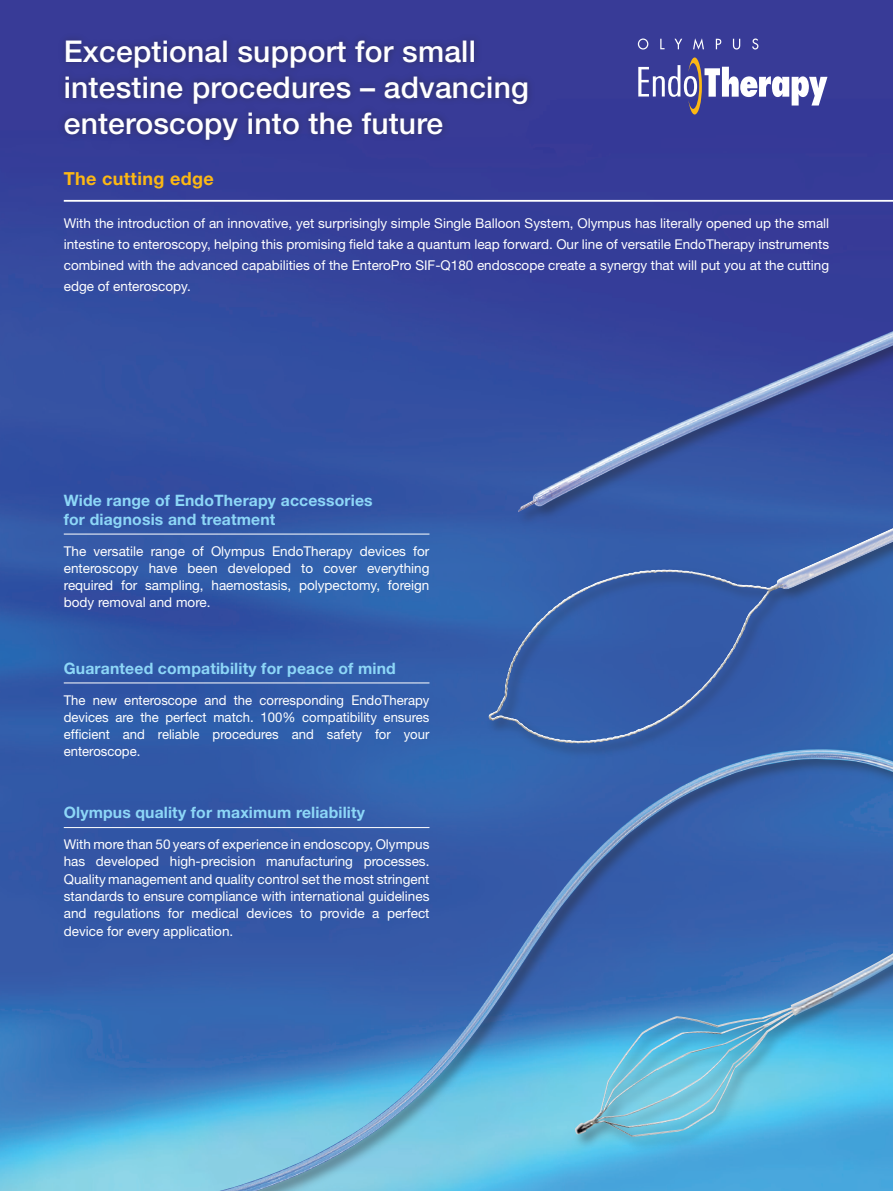
<style>
.page{position:relative;width:893px;height:1191px;background:#fff}
.page>*{position:absolute;margin:0;border:0;box-sizing:border-box;transform-origin:0 0}
.t1{font:500 30px/36px "Helvetica Neue";letter-spacing:.005em;color:#fff}
.t2{font:700 18px "Helvetica Neue";letter-spacing:.02em;color:#fcb814}
.t3{font:700 15.75px/18.9px "Helvetica Neue";letter-spacing:.01em;color:#8dd7f7}
.t4{font:13.5px/17.2px "Helvetica Neue";color:#fff;text-align:justify}
</style>
<div class="page">
<img style="left:0;top:0;width:893px;height:1191px">
<img style="left:170px;top:748px;width:723px;height:443px">
<div style="left:571px;top:905px;width:322px;height:248px;background:#231f20;opacity:.4"></div>
<img style="left:575px;top:838px;width:318px;height:298px">
<img style="left:518px;top:325px;width:375px;height:191px">
<hr style="left:64px;top:200px;width:829px;height:2px;background:#fff">
<div style="left:485px;top:516px;width:408px;height:244px;background:#231f20;opacity:.4"></div>
<img style="left:539px;top:488px;width:354px;height:133px">
<svg style="left:638px;top:57px;width:189px;height:57px"></svg>
<svg style="left:638px;top:38px;width:10px;height:12px"></svg>
<svg style="left:660px;top:39px;width:5px;height:10px"></svg>
<svg style="left:674px;top:39px;width:8px;height:10px"></svg>
<svg style="left:693px;top:38px;width:11px;height:12px"></svg>
<svg style="left:716px;top:39px;width:5px;height:10px"></svg>
<svg style="left:733px;top:39px;width:7px;height:11px"></svg>
<svg style="left:752px;top:38px;width:6px;height:12px"></svg>
<div style="left:56px;top:31px;width:480px;height:118px;background:#231f20;opacity:.4"></div>
<hr style="left:64px;top:534px;width:365px;height:1px;background:#fff">
<hr style="left:64px;top:682px;width:365px;height:1px;background:#fff">
<hr style="left:64px;top:827px;width:365px;height:1px;background:#fff">
<h1 class="t1" style="left:64px;top:33px;width:467px">Exceptional support for small intestine procedures – advancing enteroscopy into the future</h1>
<h2 class="t2" style="left:64px;top:168px;width:152px">The cutting edge</h2>
<p class="t4" style="left:64px;top:212px;width:767px;line-height:21px">With the introduction of an innovative, yet surprisingly simple Single Balloon System, Olympus has literally opened up the small intestine to enteroscopy, helping this promising field take a quantum leap forward. Our line of versatile EndoTherapy instruments combined with the advanced capabilities of the EnteroPro SIF-Q180 endoscope create a synergy that will put you at the cutting edge of enteroscopy.</p>
<p class="t3" style="left:64px;top:490px;width:310px">Wide range of EndoTherapy accessories for diagnosis and treatment</p>
<p class="t4" style="left:64px;top:542px;width:367px">The versatile range of Olympus EndoTherapy devices for enteroscopy have been developed to cover everything required for sampling, haemostasis, polypectomy, foreign body removal and more.</p>
<p class="t3" style="left:64px;top:658px;width:334px">Guaranteed compatibility for peace of mind</p>
<p class="t4" style="left:64px;top:691px;width:367px">The new enteroscope and the corresponding EndoTherapy devices are the perfect match. 100% compatibility ensures efficient and reliable procedures and safety for your enteroscope.</p>
<p class="t3" style="left:64px;top:802px;width:303px">Olympus quality for maximum reliability</p>
<p class="t4" style="left:64px;top:835px;width:367px">With more than 50 years of experience in endoscopy, Olympus has developed high-precision manufacturing processes.<br>Quality management and quality control set the most stringent standards to ensure compliance with international guidelines and regulations for medical devices to provide a perfect device for every application.</p>
</div>
